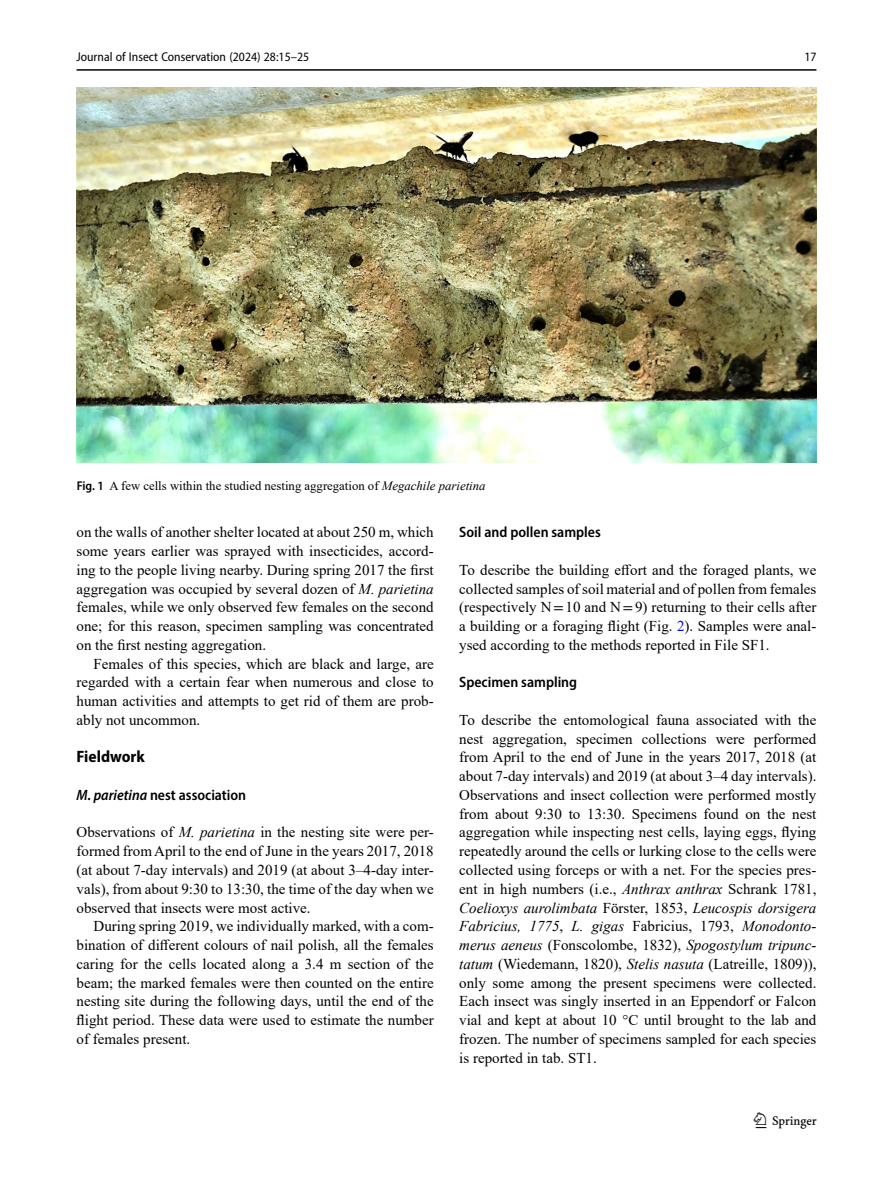
<style>
.page{position:relative;width:893px;height:1187px;background:#fff}
.page>*{position:absolute;margin:0;border:0;box-sizing:border-box;transform-origin:0 0}
.t1{font:22.5px "Springnew";color:#000}
.Head_2{font:700 semi-condensed 16.5px "Myriad Pro";color:#000}
.Body_Text{font:15px/18.8px "Times New Roman";color:#000;text-align:justify}
.Body_Text_Indent{font:15px/18.8px "Times New Roman";color:#000;text-align:justify}
.Head_3{font:600 semi-condensed 15px "Myriad Pro";color:#000}
.Head_3_after_2{font:600 semi-condensed 15px "Myriad Pro";color:#000}
.Figure_Caption{font:12.75px "Times New Roman";color:#000}
.t2{font:semi-condensed 12.75px "Myriad Pro";color:#000}
.s1{font-family:"Myriad Pro";font-weight:600;font-stretch:semi-condensed}
.s2{font-style:italic}
.s3{font-family:"STIX"}
.s4{color:#00f}
</style>
<div class="page">
<hr style="left:77px;top:69px;width:739px;height:2px;background:#000">
<img style="left:77px;top:87px;width:740px;height:375px">
<p class="t2" style="left:77px;top:49px;width:234px">Journal of Insect Conservation (2024) 28:15–25</p>
<p class="Figure_Caption" style="left:77px;top:477px;width:410px"><span class="s1">Fig. 1</span> A few cells within the studied nesting aggregation of <span class="s2">Megachile parietina</span></p>
<p class="t2" style="left:804px;top:49px;width:14px">17</p>
<p class="Body_Text_Indent" style="left:77px;top:522px;width:359px">on the walls of another shelter located at about 250 m, which some years earlier was sprayed with insecticides, accord&shy;ing to the people living nearby. During spring 2017 the first aggregation was occupied by several dozen of <span class="s2">M. parietina </span>females, while we only observed few females on the second one; for this reason, specimen sampling was concentrated on the first nesting aggregation.</p>
<p class="Body_Text_Indent" style="left:77px;top:653px;width:359px;text-indent:17px">Females of this species, which are black and large, are regarded with a certain fear when numerous and close to human activities and attempts to get rid of them are prob&shy;ably not uncommon.</p>
<p class="Head_2" style="left:77px;top:746px;width:70px">Fieldwork</p>
<p class="Head_3_after_2" style="left:77px;top:785px;width:171px"><span class="s2">M. parietina</span> nest association</p>
<p class="Body_Text" style="left:77px;top:822px;width:359px">Observations of <span class="s2">M. parietina</span> in the nesting site were per&shy;formed from April to the end of June in the years 2017, 2018 (at about 7-day intervals) and 2019 (at about 3–4-day inter&shy;vals), from about 9:30 to 13:30, the time of the day when we observed that insects were most active.</p>
<p class="Body_Text_Indent" style="left:77px;top:916px;width:359px;text-indent:17px">During spring 2019, we individually marked, with a com&shy;bination of different colours of nail polish, all the females caring for the cells located along a 3.4 m section of the beam; the marked females were then counted on the entire nesting site during the following days, until the end of the flight period. These data were used to estimate the number of females present.</p>
<p class="Head_3" style="left:459px;top:523px;width:143px">Soil and pollen samples</p>
<p class="Body_Text" style="left:459px;top:560px;width:359px">To describe the building effort and the foraged plants, we collected samples of soil material and of pollen from females (respectively N<span class="s3">=</span>10 and N<span class="s3">=</span>9) returning to their cells after a building or a foraging flight (Fig. <span class="s4">2</span>). Samples were anal&shy;ysed according to the methods reported in File SF1.</p>
<p class="Head_3" style="left:459px;top:673px;width:119px">Specimen sampling</p>
<p class="Body_Text" style="left:459px;top:710px;width:359px">To describe the entomological fauna associated with the nest aggregation, specimen collections were performed from April to the end of June in the years 2017, 2018 (at about 7-day intervals) and 2019 (at about 3–4 day intervals).<br>Observations and insect collection were performed mostly from about 9:30 to 13:30. Specimens found on the nest aggregation while inspecting nest cells, laying eggs, flying repeatedly around the cells or lurking close to the cells were collected using forceps or with a net. For the species pres&shy;ent in high numbers (i.e., <span class="s2">Anthrax anthrax</span> Schrank 1781, <span class="s2">Coelioxys aurolimbata</span> Förster, 1853, <span class="s2">Leucospis dorsigera Fabricius, 1775</span>, <span class="s2">L. gigas</span> Fabricius, 1793, <span class="s2">Monodonto&shy;merus aeneus</span> (Fonscolombe, 1832), <span class="s2">Spogostylum tripunc&shy;tatum</span> (Wiedemann, 1820), <span class="s2">Stelis nasuta</span> (Latreille, 1809)), only some among the present specimens were collected.<br>Each insect was singly inserted in an Eppendorf or Falcon vial and kept at about 10 °C until brought to the lab and frozen. The number of specimens sampled for each species is reported in tab. ST1.</p>
<h1 class="t1" style="left:756px;top:1107px;width:63px">1 3</h1>
</div>
